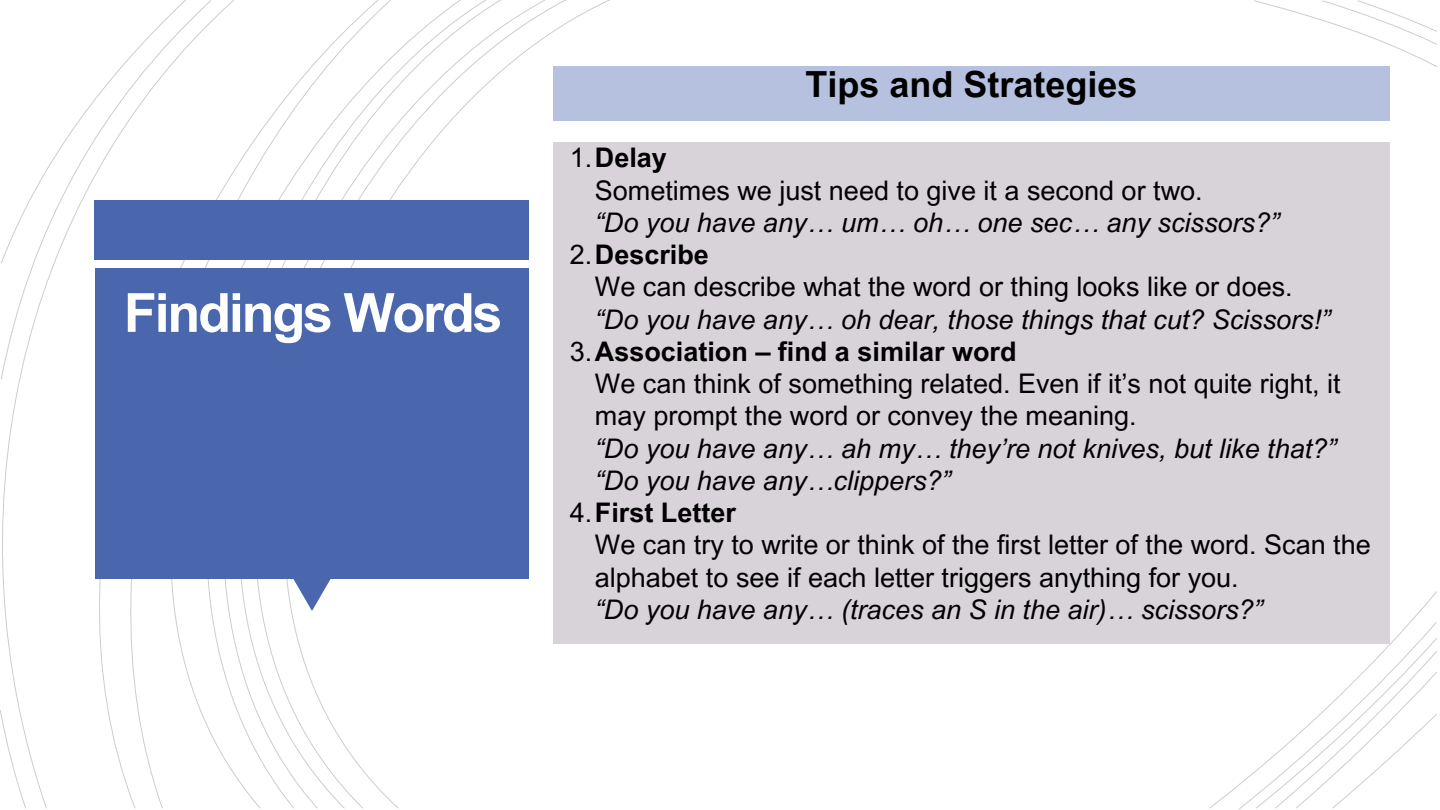
<style>
.page{position:relative;width:1440px;height:810px;background:#fff}
.page>*{position:absolute;margin:0;border:0;box-sizing:border-box;transform-origin:0 0}
.t1{font:700 54px "Arial MT Pro";letter-spacing:-.04em;color:#fffeff}
.t2{font:700 36px "Arial MT Pro";color:#000}
.t3{font:27px/32.2px "Arial MT Pro";color:#000}
.t4{font:italic 27px "Arial MT Pro";color:#000}
.t5{font:700 27px "Arial MT Pro";color:#000}
.s1{font-weight:400}
</style>
<div class="page">
<svg style="left:1254px;top:0;width:183px;height:67px"></svg>
<svg style="left:1238px;top:622px;width:199px;height:188px"></svg>
<svg style="left:235px;top:0;width:144px;height:809px"></svg>
<svg style="left:2px;top:0;width:233px;height:809px"></svg>
<svg style="left:1px;top:0;width:211px;height:380px"></svg>
<svg style="left:0;top:709px;width:27px;height:100px"></svg>
<svg style="left:1px;top:0;width:186px;height:264px"></svg>
<div style="left:95px;top:201px;width:434px;height:59px;background:#4a66ac"></div>
<svg style="left:293px;top:579px;width:38px;height:32px"></svg>
<div style="left:95px;top:269px;width:434px;height:310px;background:#4a66ac"></div>
<div style="left:553px;top:66px;width:836px;height:54px;background:#b5c1df"></div>
<div style="left:553px;top:143px;width:836px;height:501px;background:#d8d3d9"></div>
<p class="t1" style="left:124px;top:293px;width:380px">Findings Words</p>
<p class="t2" style="left:805px;top:71px;width:334px">Tips and Strategies</p>
<h1 class="t5" style="left:570px;top:148px;width:99px"><span class="s1">1.</span>Delay</h1>
<h2 class="t3" style="left:595px;top:177px;width:609px">Sometimes we just need to give it a second or two.</h2>
<p class="t4" style="left:595px;top:212px;width:686px">“Do you have any… um… oh… one sec… any scissors?”</p>
<p class="t5" style="left:570px;top:245px;width:141px"><span class="s1">2.</span>Describe</p>
<p class="t3" style="left:595px;top:274px;width:699px">We can describe what the word or thing looks like or does.</p>
<p class="t4" style="left:595px;top:309px;width:737px">“Do you have any… oh dear, those things that cut? Scissors!”</p>
<p class="t5" style="left:570px;top:341px;width:448px"><span class="s1">3.</span>Association – find a similar word</p>
<p class="t3" style="left:595px;top:371px;width:747px">We can think of something related. Even if it’s not quite right, it may prompt the word or convey the meaning.</p>
<p class="t4" style="left:595px;top:438px;width:743px">“Do you have any… ah my… they’re not knives, but like that?”</p>
<p class="t4" style="left:595px;top:470px;width:357px">“Do you have any…clippers?”</p>
<p class="t5" style="left:570px;top:503px;width:168px"><span class="s1">4.</span>First Letter</p>
<p class="t3" style="left:595px;top:532px;width:777px">We can try to write or think of the first letter of the word. Scan the alphabet to see if each letter triggers anything for you.</p>
<p class="t4" style="left:595px;top:599px;width:669px">“Do you have any… (traces an S in the air)… scissors?”</p>
</div>
